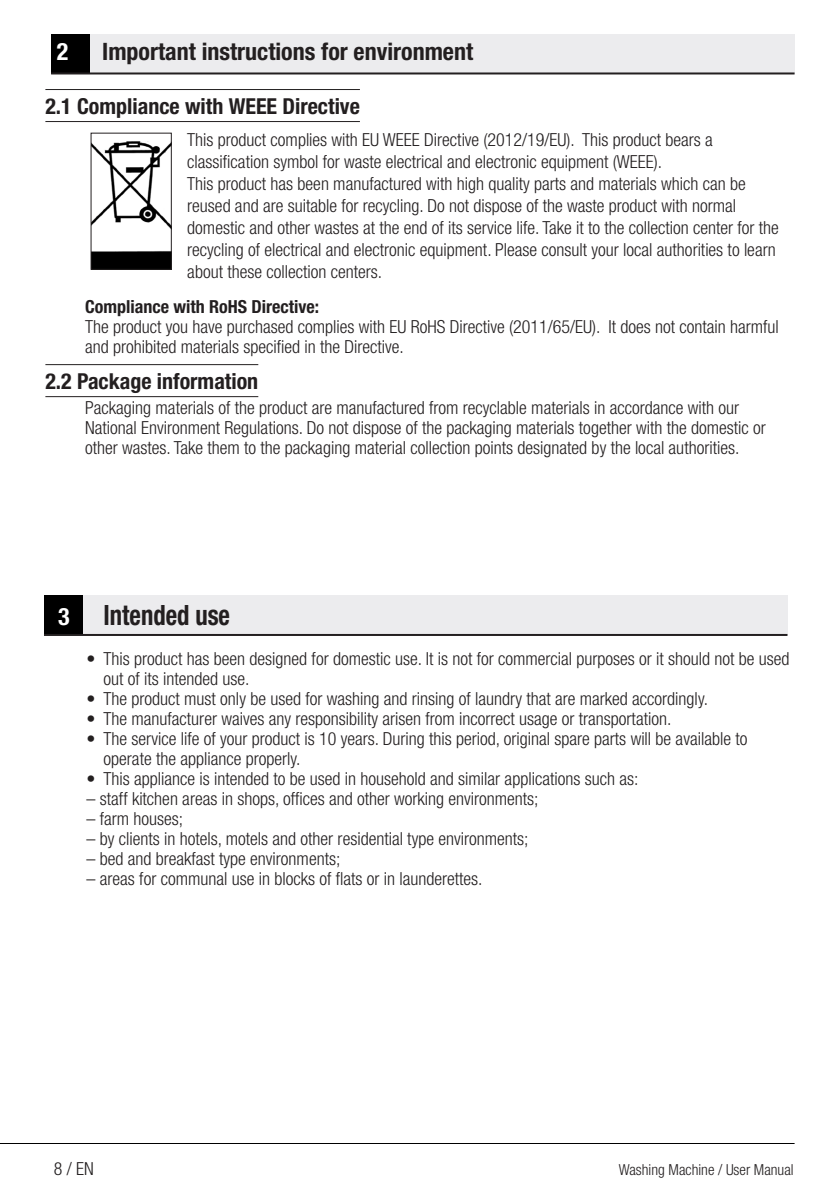
<style>
.page{position:relative;width:840px;height:1191px;background:#fff}
.page>*{position:absolute;margin:0;border:0;box-sizing:border-box;transform-origin:0 0}
.Unite_Baslik{font:700 condensed 28px "Helvetica Neue LT Pro";color:#231f20;scale:.88 1}
.Unite_Baslik-2{font:700 condensed 24px "Helvetica Neue LT Pro";color:#231f20}
.Unite_Baslik-3{font:700 condensed 24px "Helvetica Neue LT Pro";color:#fff}
.Konu_Baslik{font:700 condensed 22px "Helvetica Neue LT Pro";color:#231f20}
.Girintili_Yazi{font:300 condensed 18px/20px "Helvetica Neue LT Pro";color:#231f20}
.Normal_Yazi_1{font:300 condensed 18px/22px "Helvetica Neue LT Pro";color:#231f20}
.Normal_Yazi{font:300 condensed 18px/20px "Helvetica Neue LT Pro";color:#231f20}
.Normal_Yazi-2{font:700 condensed 18px "Helvetica Neue LT Pro";color:#231f20}
.t1{font:300 condensed 15.2px "Helvetica Neue LT Pro";color:#231f20}
.s1{font-size:24px;color:#fff}
</style>
<div class="page">
<hr style="left:0;top:1143px;width:794px;height:1px;background:#000">
<div style="left:51px;top:34px;width:39px;height:40px;background:#000"></div>
<div style="left:90px;top:34px;width:704px;height:40px;background:#ececee"></div>
<hr style="left:51px;top:72px;width:743px;height:2px;background:#231f20">
<hr style="left:45px;top:121px;width:315px;height:1px;background:#231f20">
<hr style="left:45px;top:396px;width:213px;height:1px;background:#231f20">
<hr style="left:45px;top:89px;width:315px;height:1px;background:#231f20">
<img style="left:93px;top:141px;width:76px;height:126px">
<div style="left:91px;top:133px;width:80px;height:136px;border:1px solid #231f20"></div>
<hr style="left:45px;top:364px;width:213px;height:1px;background:#231f20">
<div style="left:44px;top:595px;width:39px;height:40px;background:#000"></div>
<div style="left:83px;top:595px;width:704px;height:40px;background:#ececee"></div>
<hr style="left:44px;top:634px;width:743px;height:2px;background:#231f20">
<p class="Unite_Baslik-3" style="left:57px;top:37px;width:13px">2</p>
<p class="Unite_Baslik-2" style="left:102px;top:37px;width:372px">Important instructions for environment</p>
<p class="Konu_Baslik" style="left:45px;top:92px;width:316px">2.1 Compliance with WEEE Directive</p>
<p class="Normal_Yazi_1" style="left:187px;top:128px;width:527px">This product complies with EU WEEE Directive (2012/19/EU). This product bears a classification symbol for waste electrical and electronic equipment (WEEE).</p>
<p class="Normal_Yazi_1" style="left:187px;top:173px;width:593px">This product has been manufactured with high quality parts and materials which can be reused and are suitable for recycling. Do not dispose of the waste product with normal domestic and other wastes at the end of its service life. Take it to the collection center for the recycling of electrical and electronic equipment. Please consult your local authorities to learn about these collection centers.</p>
<p class="Normal_Yazi-2" style="left:85px;top:296px;width:235px">Compliance with RoHS Directive:</p>
<p class="Normal_Yazi" style="left:85px;top:317px;width:695px">The product you have purchased complies with EU RoHS Directive (2011/65/EU). It does not contain harmful and prohibited materials specified in the Directive.</p>
<p class="Konu_Baslik" style="left:45px;top:367px;width:214px">2.2 Package information</p>
<p class="Normal_Yazi" style="left:85px;top:398px;width:681px">Packaging materials of the product are manufactured from recyclable materials in accordance with our<br>National Environment Regulations. Do not dispose of the packaging materials together with the domestic or other wastes. Take them to the packaging material collection points designated by the local authorities.</p>
<p class="Unite_Baslik" style="left:58px;top:598px;width:197px"><span class="s1">3</span> Intended use</p>
<p class="Girintili_Yazi" style="left:103px;top:648px;width:687px;text-indent:-17px">• This product has been designed for domestic use. It is not for commercial purposes or it should not be used out of its intended use.</p>
<p class="Girintili_Yazi" style="left:86px;top:688px;width:622px">• The product must only be used for washing and rinsing of laundry that are marked accordingly.</p>
<p class="Girintili_Yazi" style="left:86px;top:708px;width:586px">• The manufacturer waives any responsibility arisen from incorrect usage or transportation.</p>
<p class="Girintili_Yazi" style="left:103px;top:728px;width:645px;text-indent:-17px">• The service life of your product is 10 years. During this period, original spare parts will be available to operate the appliance properly.</p>
<p class="Girintili_Yazi" style="left:86px;top:768px;width:553px">• This appliance is intended to be used in household and similar applications such as:</p>
<p class="Girintili_Yazi" style="left:86px;top:788px;width:453px">– staff kitchen areas in shops, offices and other working environments;</p>
<p class="Girintili_Yazi" style="left:86px;top:808px;width:98px">– farm houses;</p>
<p class="Girintili_Yazi" style="left:86px;top:828px;width:443px">– by clients in hotels, motels and other residential type environments;</p>
<p class="Girintili_Yazi" style="left:86px;top:848px;width:255px">– bed and breakfast type environments;</p>
<p class="Girintili_Yazi" style="left:86px;top:868px;width:397px">– areas for communal use in blocks of flats or in launderettes.</p>
<p class="Normal_Yazi_1" style="left:54px;top:1157px;width:41px">8 / EN</p>
<p class="t1" style="left:618px;top:1160px;width:176px">Washing Machine / User Manual</p>
</div>
